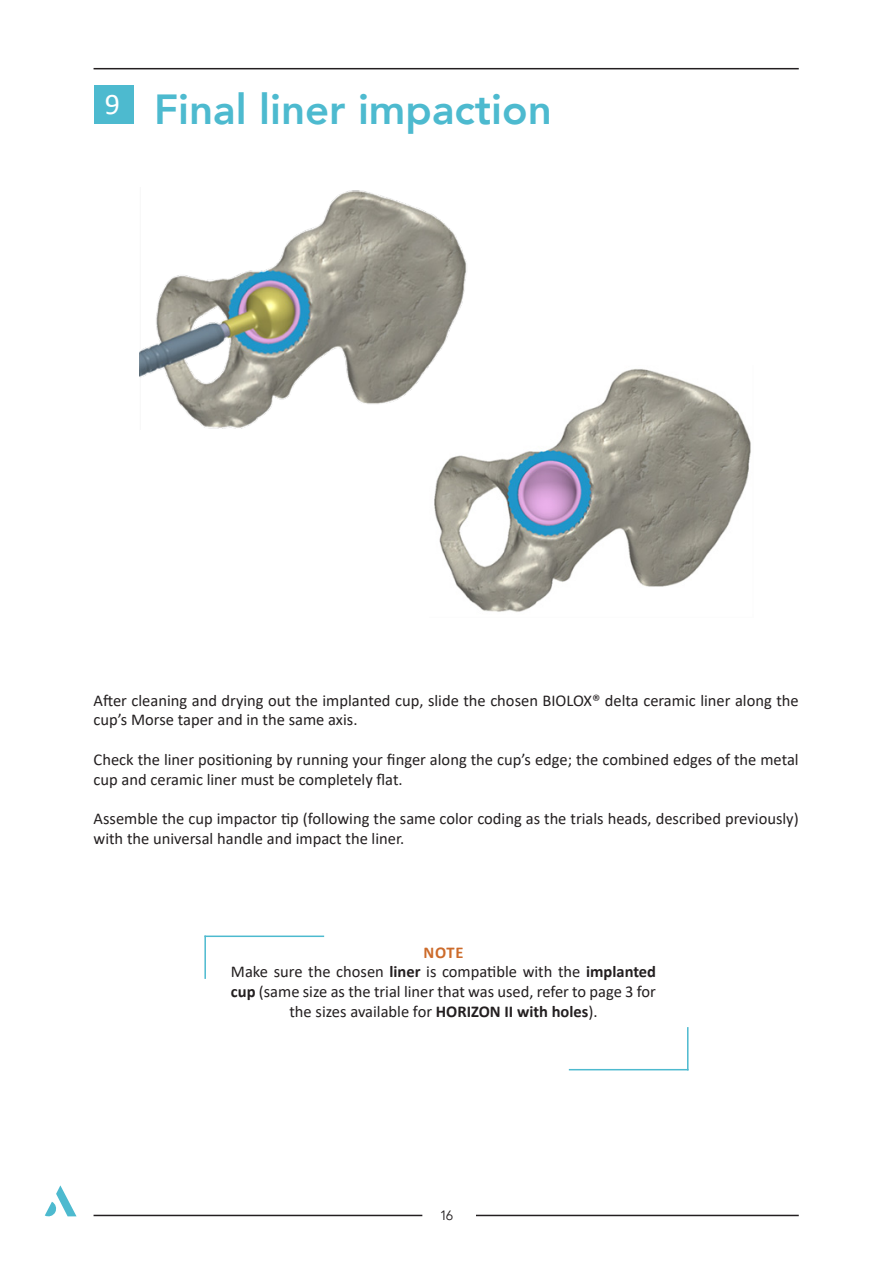
<style>
.page{position:relative;width:893px;height:1263px;background:#fff}
.page>*{position:absolute;margin:0;border:0;box-sizing:border-box;transform-origin:0 0}
.Titre_Surgical_Technique{font:800 42px "Avenir";color:#4dbacf}
.t1{font:30px "Calibri";color:#fff}
.t2{font:16.5px/19.8px "Calibri";color:#231f20}
.t3{font:700 16.5px "Calibri";color:#cc6b2b}
.t4{font:13.5px "Avenir";color:#231f20}
.s1{font-weight:700}
</style>
<div class="page">
<svg style="left:45px;top:1185px;width:32px;height:32px"></svg>
<hr style="left:94px;top:68px;width:705px;height:1px;background:#231f20">
<hr style="left:94px;top:1215px;width:328px;height:1px;background:#231f20">
<hr style="left:476px;top:1215px;width:323px;height:1px;background:#231f20">
<img style="left:139px;top:190px;width:328px;height:239px">
<img style="left:429px;top:366px;width:322px;height:246px">
<div style="left:94px;top:85px;width:39px;height:39px;background:#4dbacf"></div>
<hr style="left:204px;top:935px;width:2px;height:44px;background:#4dbacf">
<hr style="left:204px;top:935px;width:120px;height:2px;background:#4dbacf">
<hr style="left:687px;top:1027px;width:1px;height:43px;background:#4dbacf">
<hr style="left:569px;top:1069px;width:119px;height:1px;background:#4dbacf">
<p class="t1" style="left:105px;top:83px;width:17px">9</p>
<p class="Titre_Surgical_Technique" style="left:154px;top:76px;width:399px">Final liner impaction</p>
<p class="t2" style="left:94px;top:690px;width:707px">After cleaning and drying out the implanted cup, slide the chosen BIOLOX® delta ceramic liner along the cup’s Morse taper and in the same axis.</p>
<p class="t2" style="left:94px;top:749px;width:707px">Check the liner positioning by running your finger along the cup’s edge; the combined edges of the metal cup and ceramic liner must be completely flat.</p>
<p class="t2" style="left:94px;top:808px;width:707px">Assemble the cup impactor tip (following the same color coding as the trials heads, described previously) with the universal handle and impact the liner.</p>
<p class="t3" style="left:424px;top:940px;width:41px">NOTE</p>
<p class="t2" style="left:231px;top:962px;width:427px;text-align:center">Make sure the chosen <span class="s1">liner</span> is compatible with the <span class="s1">implanted cup</span> (same size as the trial liner that was used, refer to page 3 for the sizes available for <span class="s1">HORIZON II with holes</span>).</p>
<p class="t4" style="left:440px;top:1207px;width:15px">16</p>
</div>
